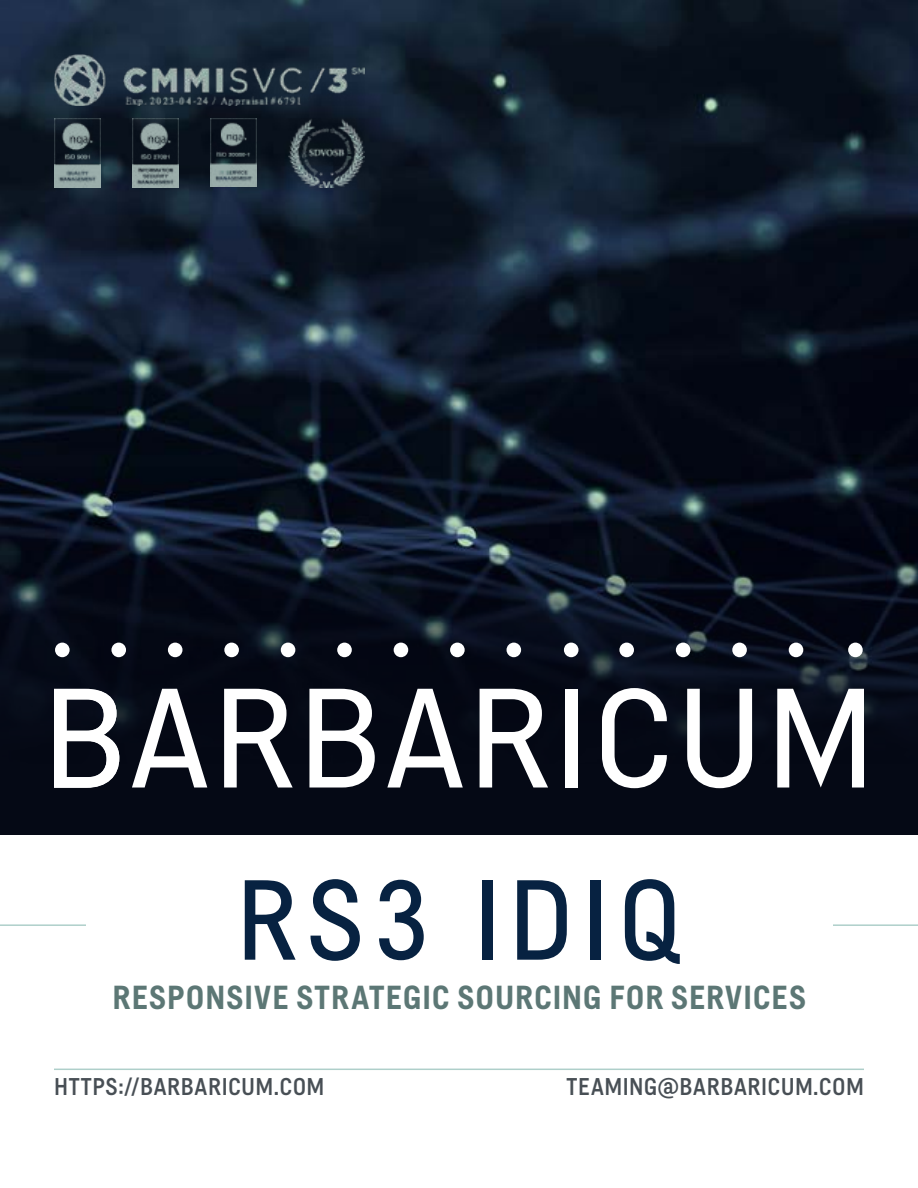
<style>
.page{position:relative;width:918px;height:1188px;background:#fff}
.page>*{position:absolute;margin:0;border:0;box-sizing:border-box;transform-origin:0 0}
.t1{font:300 112.5px "Helsinki";letter-spacing:.075em;color:#072241}
.t2{font:500 33px "Helsinki";letter-spacing:.035em;color:#5c7775}
.t3{font:24px "Helsinki";letter-spacing:.03em;color:#484f55}
</style>
<div class="page">
<img style="left:0;top:0;width:918px;height:555px">
<svg style="left:0;top:555px;width:918px;height:280px;background:#080d1b"></svg>
<svg style="left:132px;top:689px;width:75px;height:99px"></svg>
<svg style="left:224px;top:689px;width:69px;height:99px"></svg>
<svg style="left:309px;top:689px;width:66px;height:99px"></svg>
<svg style="left:387px;top:689px;width:76px;height:99px"></svg>
<svg style="left:480px;top:689px;width:68px;height:99px"></svg>
<div style="left:565px;top:689px;width:13px;height:99px;background:#fff"></div>
<svg style="left:602px;top:688px;width:65px;height:100px"></svg>
<svg style="left:687px;top:689px;width:65px;height:99px"></svg>
<svg style="left:777px;top:689px;width:87px;height:99px"></svg>
<div style="left:55px;top:643px;width:15px;height:14px;background:#fff;border-radius:50%"></div>
<div style="left:789px;top:643px;width:14px;height:14px;background:#fff;border-radius:50%"></div>
<div style="left:111px;top:643px;width:15px;height:14px;background:#fff;border-radius:50%"></div>
<div style="left:224px;top:643px;width:15px;height:14px;background:#fff;border-radius:50%"></div>
<div style="left:337px;top:643px;width:15px;height:14px;background:#fff;border-radius:50%"></div>
<div style="left:450px;top:643px;width:15px;height:14px;background:#fff;border-radius:50%"></div>
<div style="left:619px;top:643px;width:15px;height:14px;background:#fff;border-radius:50%"></div>
<div style="left:848px;top:643px;width:15px;height:14px;background:#fff;border-radius:50%"></div>
<div style="left:564px;top:643px;width:15px;height:14px;background:#fff;border-radius:50%"></div>
<div style="left:676px;top:643px;width:14px;height:14px;background:#fff;border-radius:50%"></div>
<div style="left:168px;top:643px;width:14px;height:14px;background:#fff;border-radius:50%"></div>
<div style="left:281px;top:643px;width:14px;height:14px;background:#fff;border-radius:50%"></div>
<div style="left:394px;top:643px;width:14px;height:14px;background:#fff;border-radius:50%"></div>
<div style="left:507px;top:643px;width:14px;height:14px;background:#fff;border-radius:50%"></div>
<div style="left:732px;top:643px;width:15px;height:14px;background:#fff;border-radius:50%"></div>
<svg style="left:54px;top:689px;width:65px;height:99px"></svg>
<hr style="left:54px;top:1069px;width:810px;height:1px;background:#aecfca">
<img style="left:54px;top:54px;width:310px;height:51px">
<img style="left:289px;top:119px;width:75px;height:69px">
<img style="left:132px;top:119px;width:46px;height:69px">
<img style="left:54px;top:119px;width:46px;height:69px">
<img style="left:210px;top:118px;width:46px;height:69px">
<hr style="left:0;top:924px;width:918px;height:2px;background:#aecfca">
<div style="left:86px;top:870px;width:746px;height:90px;background:#fff"></div>
<h1 class="t1" style="left:237px;top:855px;width:446px">RS3 IDIQ</h1>
<h2 class="t2" style="left:112px;top:978px;width:695px">RESPONSIVE STRATEGIC SOURCING FOR SERVICES</h2>
<p class="t3" style="left:54px;top:1072px;width:272px">HTTPS://BARBARICUM.COM</p>
<p class="t3" style="left:567px;top:1072px;width:298px">TEAMING@BARBARICUM.COM</p>
</div>
